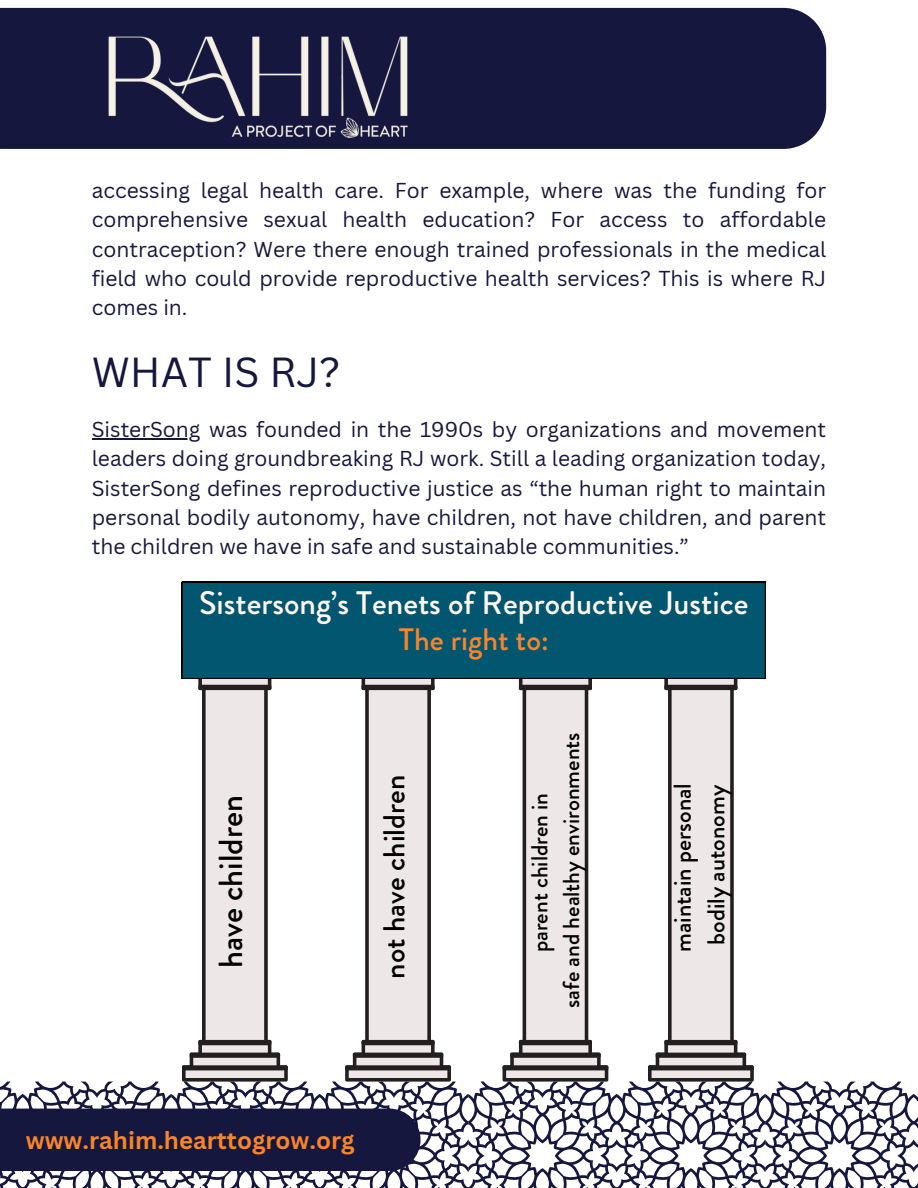
<style>
.page{position:relative;width:918px;height:1188px;background:#fff}
.page>*{position:absolute;margin:0;border:0;box-sizing:border-box;transform-origin:0 0}
.t1{font:40.95px "Canva Sans";color:#16173e}
.t2{font:500 33.3px "Brandon Grotesque";color:#000}
.t3{font:500 32.55px "Brandon Grotesque";color:#fff6ee}
.t4{font:500 31.05px "Brandon Grotesque";color:#f8842b}
.t5{font:500 30.3px "Brandon Grotesque";color:#000}
.t6{font:500 24.45px/33.8px "Brandon Grotesque";color:#000}
.t7{font:700 24px "Canva Sans";color:#f8842b}
.t8{font:500 23.1px/31.5px "Brandon Grotesque";color:#000;text-align:center}
.t9{font:21px/29.2px "Canva Sans";color:#16173e;text-align:justify}
</style>
<div class="page">
<div style="left:0;top:8px;width:826px;height:141px;background:#16173e"></div>
<img style="left:104px;top:19px;width:310px;height:119px">
<svg style="left:0;top:648px;width:918px;height:540px"></svg>
<div style="left:182px;top:582px;width:584px;height:97px;background:#025670"></div>
<hr style="left:92px;top:438px;width:109px;height:1px;background:#16173e">
<p class="t9" style="left:92px;top:175px;width:736px">accessing legal health care. For example, where was the funding for comprehensive sexual health education? For access to affordable contraception? Were there enough trained professionals in the medical field who could provide reproductive health services? This is where RJ comes in.</p>
<h2 class="t1" style="left:92px;top:343px;width:250px">WHAT IS RJ?</h2>
<p class="t9" style="left:92px;top:414px;width:736px">SisterSong was founded in the 1990s by organizations and movement leaders doing groundbreaking RJ work. Still a leading organization today, SisterSong defines reproductive justice as “the human right to maintain personal bodily autonomy, have children, not have children, and parent the children we have in safe and sustainable communities.”</p>
<p class="t3" style="left:199px;top:580px;width:551px">Sistersong’s Tenets of Reproductive Justice</p>
<p class="t4" style="left:399px;top:617px;width:151px">The right to:</p>
<h1 class="t2" style="left:207px;top:968px;width:175px;rotate:-90deg">have children</h1>
<p class="t5" style="left:373px;top:979px;width:205px;rotate:-90deg">not have children</p>
<h2 class="t7" style="left:26px;top:1123px;width:330px">www.rahim.hearttogrow.org</h2>
<p class="t8" style="left:524px;top:1008px;width:277px;rotate:-90deg">parent children in<br>safe and healthy environments</p>
<h2 class="t6" style="left:666px;top:952px;width:170px;rotate:-90deg">maintain personal bodily autonomy</h2>
</div>
